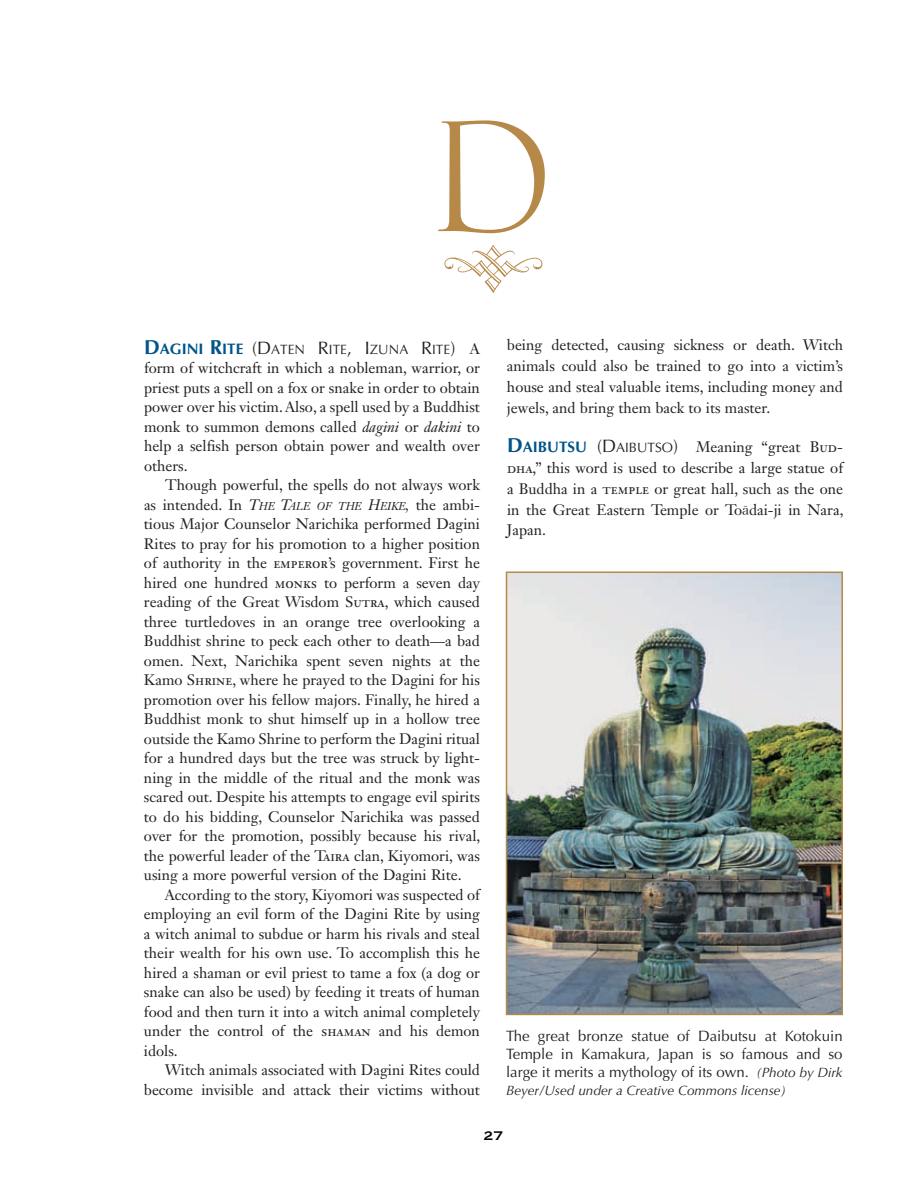
<style>
.page{position:relative;width:918px;height:1188px;background:#fff}
.page>*{position:absolute;margin:0;border:0;box-sizing:border-box;transform-origin:0 0}
.t1{font:150px "Cresci";color:#b78949}
.t2{font:66px "Type Embellishments One Plain";color:#b78949}
.t3{font:16.5px "Copperplate Gothic Std 31 BC";color:#000}
.t4{font:15px/20.9px "Janson Text LT Std";color:#231f20;text-align:justify}
.t5{font:15px/18px "Optima LT Std";color:#231f20;text-align:justify}
.t6{font:italic 13.5px "Optima LT Std";color:#231f20}
.t7{font:13.5px "Optima LT Std";letter-spacing:.005em;color:#231f20}
.s1{font-weight:700;font-size:20.25px;color:#005487}
.s2{font-weight:700;font-size:15.15px;color:#005487}
.s3{font-size:18px}
.s4{font-family:"Janson Text LT Std";font-size:15px}
.s5{font-style:italic}
.s6{font-style:italic;font-size:11.25px}
.s7{font-family:"Optima LT Std";font-weight:700;font-size:20.25px;color:#005487}
.s8{font-family:"Optima LT Std";font-weight:700;font-size:15.15px;color:#005487}
.s9{font-family:"Optima LT Std";font-size:18px}
.s10{font-family:"Optima LT Std";font-size:13.5px}
.s11{font-family:"Hira Min Pro W3";font-size:12.75px}
.s12{font-style:italic;font-size:13.5px}
</style>
<div class="page">
<img style="left:509px;top:575px;width:331px;height:437px">
<div style="left:506px;top:572px;width:337px;height:443px;border:2px solid #b78949"></div>
<p class="t1" style="left:431px;top:92px;width:127px">D</p>
<p class="t2" style="left:441px;top:243px;width:106px">8</p>
<p class="t7" style="left:144px;top:341px;width:337px"><span class="s1">D</span><span class="s2">AGINI</span> <span class="s1">R</span><span class="s2">ITE</span> <span class="s3">(D</span>aten <span class="s3">R</span>ite<span class="s3">, I</span> zuna <span class="s3">R</span>ite<span class="s3">)</span> <span class="s4">A</span></p>
<p class="t4" style="left:144px;top:358px;width:338px">form of witchcraft in which a nobleman, warrior, or</p>
<p class="t4" style="left:144px;top:377px;width:337px">priest puts a spell on a fox or snake in order to obtain</p>
<p class="t4" style="left:144px;top:397px;width:338px">power over his victim. Also, a spell used by a Buddhist</p>
<p class="t4" style="left:144px;top:416px;width:338px">monk to summon demons called <span class="s5">DAGINI</span> or <span class="s5">DAKINI</span> to</p>
<p class="t4" style="left:144px;top:436px;width:338px">help a selfish person obtain power and wealth over</p>
<p class="t4" style="left:144px;top:455px;width:45px">others.</p>
<p class="t4" style="left:165px;top:475px;width:317px">Though powerful, the spells do not always work</p>
<p class="t4" style="left:144px;top:494px;width:337px">as intended. In <span class="s5">T</span><span class="s6">HE</span> <span class="s5">T</span><span class="s6">ALE OF THE</span> <span class="s5">H</span><span class="s6">EIKE</span><span class="s5">,</span> the ambi-</p>
<p class="t4" style="left:144px;top:514px;width:338px">tious Major Counselor Narichika performed Dagini</p>
<p class="t4" style="left:144px;top:533px;width:338px">Rites to pray for his promotion to a higher position</p>
<p class="t4" style="left:144px;top:553px;width:338px">of authority in the emperor’s government. First he</p>
<p class="t4" style="left:144px;top:572px;width:338px">hired one hundred monks to perform a seven day</p>
<p class="t4" style="left:144px;top:592px;width:338px">reading of the Great Wisdom Sutra, which caused</p>
<p class="t4" style="left:144px;top:611px;width:338px">three turtledoves in an orange tree overlooking a</p>
<p class="t4" style="left:144px;top:631px;width:337px">Buddhist shrine to peck each other to death—a bad</p>
<p class="t4" style="left:144px;top:650px;width:338px">omen. Next, Narichika spent seven nights at the</p>
<p class="t4" style="left:144px;top:670px;width:337px">Kamo Shrine, where he prayed to the Dagini for his</p>
<p class="t4" style="left:144px;top:689px;width:337px">promotion over his fellow majors. Finally, he hired a</p>
<p class="t4" style="left:144px;top:709px;width:337px">Buddhist monk to shut himself up in a hollow tree</p>
<p class="t4" style="left:144px;top:728px;width:337px">outside the Kamo Shrine to perform the Dagini ritual</p>
<p class="t4" style="left:144px;top:748px;width:337px">for a hundred days but the tree was struck by light-</p>
<p class="t4" style="left:144px;top:767px;width:337px">ning in the middle of the ritual and the monk was</p>
<p class="t4" style="left:144px;top:787px;width:338px">scared out. Despite his attempts to engage evil spirits</p>
<p class="t4" style="left:144px;top:806px;width:337px">to do his bidding, Counselor Narichika was passed</p>
<p class="t4" style="left:144px;top:826px;width:338px">over for the promotion, possibly because his rival,</p>
<p class="t4" style="left:144px;top:845px;width:337px">the powerful leader of the Taira clan, Kiyomori, was</p>
<p class="t4" style="left:144px;top:865px;width:319px">using a more powerful version of the Dagini Rite.</p>
<p class="t4" style="left:165px;top:884px;width:318px">According to the story, Kiyomori was suspected of</p>
<p class="t4" style="left:144px;top:904px;width:338px">employing an evil form of the Dagini Rite by using</p>
<p class="t4" style="left:144px;top:923px;width:338px">a witch animal to subdue or harm his rivals and steal</p>
<p class="t4" style="left:144px;top:943px;width:337px">their wealth for his own use. To accomplish this he</p>
<p class="t4" style="left:144px;top:962px;width:338px">hired a shaman or evil priest to tame a fox (a dog or</p>
<p class="t4" style="left:144px;top:982px;width:337px">snake can also be used) by feeding it treats of human</p>
<p class="t4" style="left:144px;top:1001px;width:338px">food and then turn it into a witch animal completely</p>
<p class="t4" style="left:144px;top:1021px;width:337px">under the control of the shaman and his demon</p>
<p class="t4" style="left:144px;top:1040px;width:35px">idols.</p>
<p class="t4" style="left:165px;top:1060px;width:317px">Witch animals associated with Dagini Rites could</p>
<p class="t4" style="left:144px;top:1079px;width:338px">become invisible and attack their victims without</p>
<p class="t4" style="left:507px;top:334px;width:338px">being detected, causing sickness or death. Witch animals could also be trained to go into a victim’s house and steal valuable items, including money and jewels, and bring them back to its master.</p>
<p class="t4" style="left:507px;top:436px;width:339px"><span class="s7">D</span><span class="s8">AIBUTSU</span> <span class="s9">(D</span><span class="s10">aib utso</span><span class="s9">)</span> Meaning “great Bud&shy;dha,” this word is used to describe a large statue of a Buddha in a temple or great hall, such as the one in the Great Eastern Temple or To<span class="s11">ā</span>dai-ji in Nara, Japan.</p>
<p class="t5" style="left:506px;top:1027px;width:338px">The great bronze statue of Daibutsu at Kotokuin Temple in Kamakura, Japan is so famous and so large it merits a mythology of its own. <span class="s12">(Photo by Dirk</span></p>
<p class="t6" style="left:506px;top:1083px;width:281px">Beyer/Used under a Creative Commons license)</p>
<p class="t3" style="left:483px;top:1127px;width:11px">27</p>
</div>
